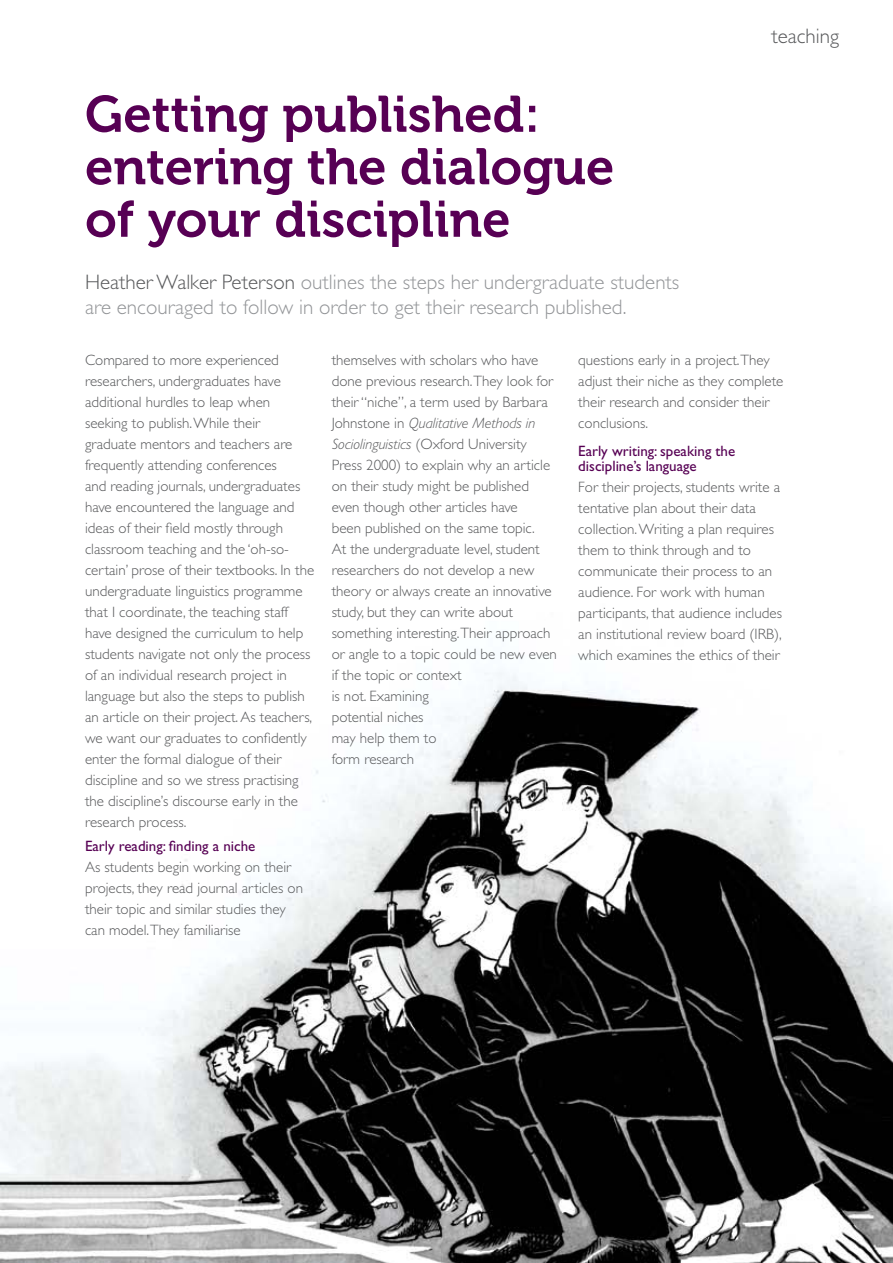
<style>
.page{position:relative;width:893px;height:1263px;background:#fff}
.page>*{position:absolute;margin:0;border:0;box-sizing:border-box;transform-origin:0 0}
.t1{font:51px/52.5px "Museo 700";color:#570054}
.t2{font:300 21px/25.2px "Gill Sans Std";color:#939598}
.t3{font:300 21px "Gill Sans Std";color:#58595b}
.t4{font:300 15px/21px "Gill Sans Std";color:#58595b}
.t5{font:15px/15px "Gill Sans Std";color:#570054}
.s1{color:#58595b}
.s2{font-style:italic}
</style>
<div class="page">
<img style="left:0;top:672px;width:893px;height:591px">
<h2 class="t3" style="left:771px;top:24px;width:69px">teaching</h2>
<h1 class="t1" style="left:85px;top:89px;width:531px">Getting published: entering the dialogue of your discipline</h1>
<h2 class="t2" style="left:85px;top:270px;width:596px"><span class="s1">Heather Walker Peterson</span> outlines the steps her undergraduate students are encouraged to follow in order to get their research published.</h2>
<p class="t4" style="left:85px;top:350px;width:231px">Compared to more experienced researchers, undergraduates have additional hurdles to leap when seeking to publish. While their graduate mentors and teachers are frequently attending conferences<br>and reading journals, undergraduates have encountered the language and ideas of their field mostly through classroom teaching and the ‘oh-so&shy;certain’ prose of their textbooks. In the undergraduate linguistics programme that I coordinate, the teaching staff have designed the curriculum to help students navigate not only the process of an individual research project in language but also the steps to publish an article on their project. As teachers, we want our graduates to confidently enter the formal dialogue of their discipline and so we stress practising the discipline’s discourse early in the research process.</p>
<p class="t5" style="left:85px;top:838px;width:172px">Early reading: finding a niche</p>
<p class="t4" style="left:85px;top:856px;width:219px">As students begin working on their projects, they read journal articles on their topic and similar studies they can model.They familiarise</p>
<p class="t4" style="left:332px;top:349px;width:227px">themselves with scholars who have done previous research.They look for their “niche”, a term used by Barbara<br>Johnstone in <span class="s2">Qualitative Methods in<br>Sociolinguistics</span> (Oxford University<br>Press 2000) to explain why an article on their study might be published even though other articles have<br>been published on the same topic.<br>At the undergraduate level, student researchers do not develop a new theory or always create an innovative study, but they can write about something interesting.Their approach or angle to a topic could be new even if the topic or context<br>is not. Examining<br>potential niches<br>may help them to<br>form research</p>
<p class="t4" style="left:578px;top:349px;width:207px">questions early in a project.They adjust their niche as they complete their research and consider their conclusions.</p>
<p class="t5" style="left:578px;top:443px;width:158px">Early writing: speaking the discipline’s language</p>
<p class="t4" style="left:578px;top:476px;width:205px">For their projects, students write a tentative plan about their data collection. Writing a plan requires them to think through and to communicate their process to an audience. For work with human participants, that audience includes an institutional review board (IRB), which examines the ethics of their</p>
</div>
